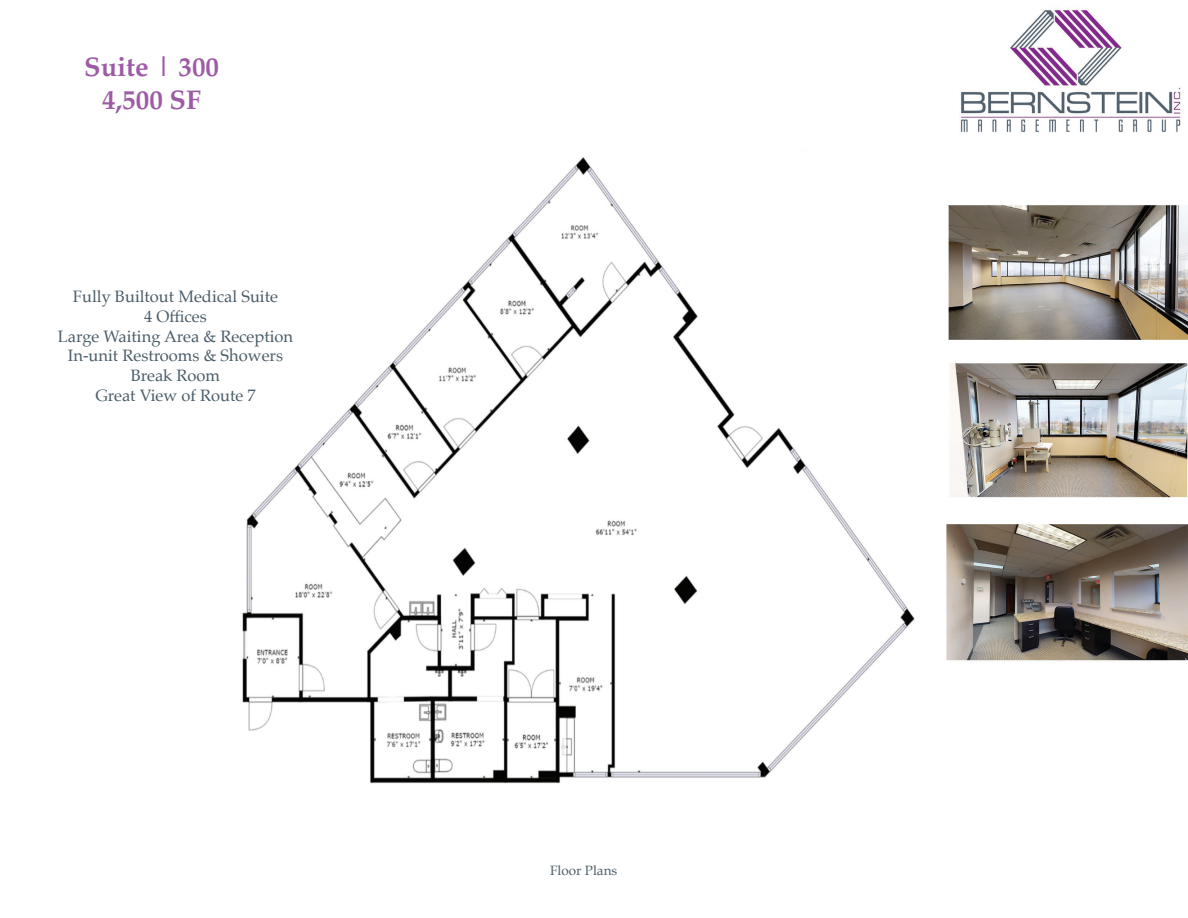
<style>
.page{position:relative;width:1188px;height:918px;background:#fff}
.page>*{position:absolute;margin:0;border:0;box-sizing:border-box;transform-origin:0 0}
.t1{font:700 27px/32.4px "Palatino";color:#9e5ba5;text-align:center}
.t2{font:16.5px/19.8px "Palatino";color:#4a5c67;text-align:center}
.t3{font:13.5px "Palatino";color:#4a5c67}
</style>
<div class="page">
<img style="left:242px;top:9px;width:946px;height:775px">
<h1 class="t1" style="left:84px;top:50px;width:136px">Suite | 300<br>4,500 SF</h1>
<p class="t2" style="left:58px;top:286px;width:237px">Fully Builtout Medical Suite<br>4 Offices<br>Large Waiting Area &amp; Reception<br>In-unit Restrooms &amp; Showers<br>Break Room<br>Great View of Route 7</p>
<p class="t3" style="left:550px;top:859px;width:69px">Floor Plans</p>
</div>
